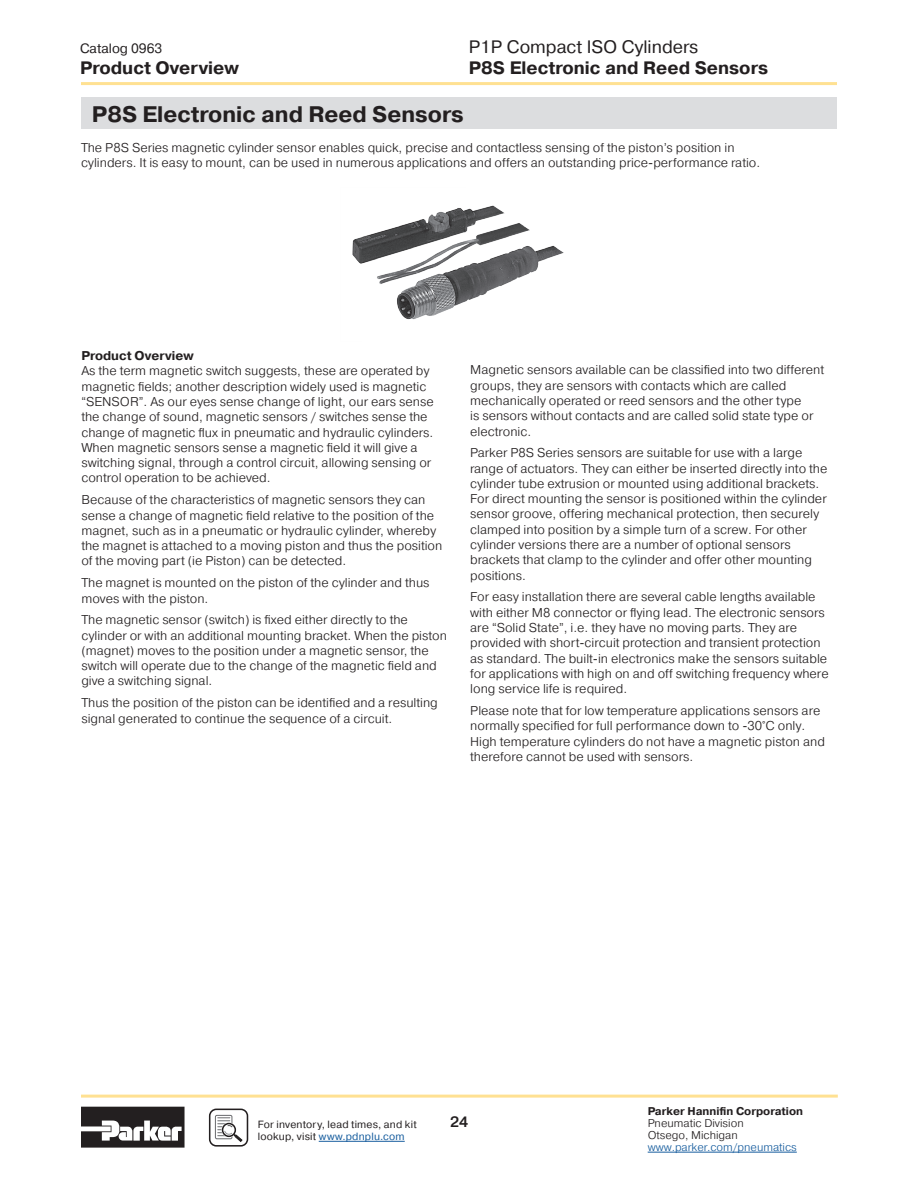
<style>
.page{position:relative;width:918px;height:1188px;background:#fff}
.page>*{position:absolute;margin:0;border:0;box-sizing:border-box;transform-origin:0 0}
.in_gray_heading_box{font:700 22.5px "Pragmatica";color:#231f20}
.under_page_title{font:700 18px "Pragmatica";color:#231f20}
._12p_Med_Head{font:18px "Pragmatica";color:#231f20}
.under_catalog_name{font:700 18px "Pragmatica";color:#231f20}
.t1{font:500 15px "Pragmatica";color:#231f20}
.catalog_name{font:13.5px "Pragmatica";color:#231f20}
.descript_with_par_sp{font:300 12.75px/15.3px "Pragmatica";color:#231f20}
.descript_text{font:300 12.75px/15.3px "Pragmatica";color:#231f20}
.descipt_text_bold{font:700 12.75px "Pragmatica";color:#231f20}
.t2{font:300 11.25px/12px "Pragmatica";color:#231f20}
.t3{font:700 11.25px "Pragmatica";color:#231f20}
.t4{font:300 11.25px "Pragmatica";color:#175d9e}
.t5{font:10.5px/12.6px "Pragmatica";letter-spacing:.02em;color:#231f20}
.s1{color:#175d9e}
</style>
<div class="page">
<hr style="left:81px;top:82px;width:756px;height:3px;background:#ffe192">
<hr style="left:81px;top:1095px;width:757px;height:3px;background:#ffe192">
<hr style="left:648px;top:1152px;width:149px;height:1px;background:#175d9e">
<svg style="left:81px;top:1107px;width:104px;height:41px"></svg>
<div style="left:215px;top:1115px;width:17px;height:24px;border:1px solid #6c6d70"></div>
<div style="left:209px;top:1109px;width:39px;height:38px;border:2px solid #231f20;border-radius:7px"></div>
<svg style="left:218px;top:1117px;width:24px;height:25px"></svg>
<hr style="left:319px;top:1141px;width:86px;height:1px;background:#175d9e">
<img style="left:352px;top:205px;width:212px;height:115px">
<div style="left:81px;top:97px;width:756px;height:32px;background:#dcdddf"></div>
<p class="catalog_name" style="left:80px;top:40px;width:84px">Catalog 0963</p>
<p class="under_catalog_name" style="left:80px;top:56px;width:160px">Product Overview</p>
<p class="_12p_Med_Head" style="left:469px;top:36px;width:231px">P1P Compact ISO Cylinders</p>
<p class="under_page_title" style="left:469px;top:56px;width:301px">P8S Electronic and Reed Sensors</p>
<p class="in_gray_heading_box" style="left:92px;top:100px;width:373px">P8S Electronic and Reed Sensors</p>
<p class="descript_text" style="left:81px;top:139px;width:681px">The P8S Series magnetic cylinder sensor enables quick, precise and contactless sensing of the piston’s position in cylinders. It is easy to mount, can be used in numerous applications and offers an outstanding price-performance ratio.</p>
<p class="descipt_text_bold" style="left:81px;top:347px;width:114px">Product Overview</p>
<p class="descript_with_par_sp" style="left:81px;top:363px;width:354px">As the term magnetic switch suggests, these are operated by magnetic fields; another description widely used is magnetic “SENSOR”. As our eyes sense change of light, our ears sense the change of sound, magnetic sensors / switches sense the change of magnetic flux in pneumatic and hydraulic cylinders.<br>When magnetic sensors sense a magnetic field it will give a switching signal, through a control circuit, allowing sensing or control operation to be achieved.</p>
<p class="descript_with_par_sp" style="left:81px;top:492px;width:363px">Because of the characteristics of magnetic sensors they can sense a change of magnetic field relative to the position of the magnet, such as in a pneumatic or hydraulic cylinder, whereby the magnet is attached to a moving piston and thus the position of the moving part (ie Piston) can be detected.</p>
<p class="descript_with_par_sp" style="left:81px;top:575px;width:350px">The magnet is mounted on the piston of the cylinder and thus moves with the piston.</p>
<p class="descript_with_par_sp" style="left:81px;top:612px;width:367px">The magnetic sensor (switch) is fixed either directly to the cylinder or with an additional mounting bracket. When the piston (magnet) moves to the position under a magnetic sensor, the switch will operate due to the change of the magnetic field and give a switching signal.</p>
<p class="descript_with_par_sp" style="left:81px;top:695px;width:358px">Thus the position of the piston can be identified and a resulting signal generated to continue the sequence of a circuit.</p>
<p class="descript_with_par_sp" style="left:470px;top:362px;width:355px">Magnetic sensors available can be classified into two different groups, they are sensors with contacts which are called mechanically operated or reed sensors and the other type<br>is sensors without contacts and are called solid state type or electronic.</p>
<p class="descript_with_par_sp" style="left:470px;top:445px;width:359px">Parker P8S Series sensors are suitable for use with a large range of actuators. They can either be inserted directly into the cylinder tube extrusion or mounted using additional brackets.<br>For direct mounting the sensor is positioned within the cylinder sensor groove, offering mechanical protection, then securely clamped into position by a simple turn of a screw. For other cylinder versions there are a number of optional sensors brackets that clamp to the cylinder and offer other mounting positions.</p>
<p class="descript_with_par_sp" style="left:470px;top:589px;width:360px">For easy installation there are several cable lengths available with either M8 connector or flying lead. The electronic sensors are “Solid State”, i.e. they have no moving parts. They are provided with short-circuit protection and transient protection as standard. The built-in electronics make the sensors suitable for applications with high on and off switching frequency where long service life is required.</p>
<p class="descript_with_par_sp" style="left:470px;top:703px;width:356px">Please note that for low temperature applications sensors are normally specified for full performance down to -30°C only.<br>High temperature cylinders do not have a magnetic piston and therefore cannot be used with sensors.</p>
<p class="t5" style="left:258px;top:1118px;width:160px">For inventory, lead times, and kit lookup, visit <span class="s1">www.pdnplu.com</span></p>
<p class="t1" style="left:450px;top:1112px;width:19px">24</p>
<p class="t3" style="left:648px;top:1104px;width:157px">Parker Hannifin Corporation</p>
<p class="t2" style="left:648px;top:1117px;width:98px">Pneumatic Division<br>Otsego, Michigan</p>
<p class="t4" style="left:648px;top:1140px;width:151px">www.parker.com/pneumatics</p>
</div>
